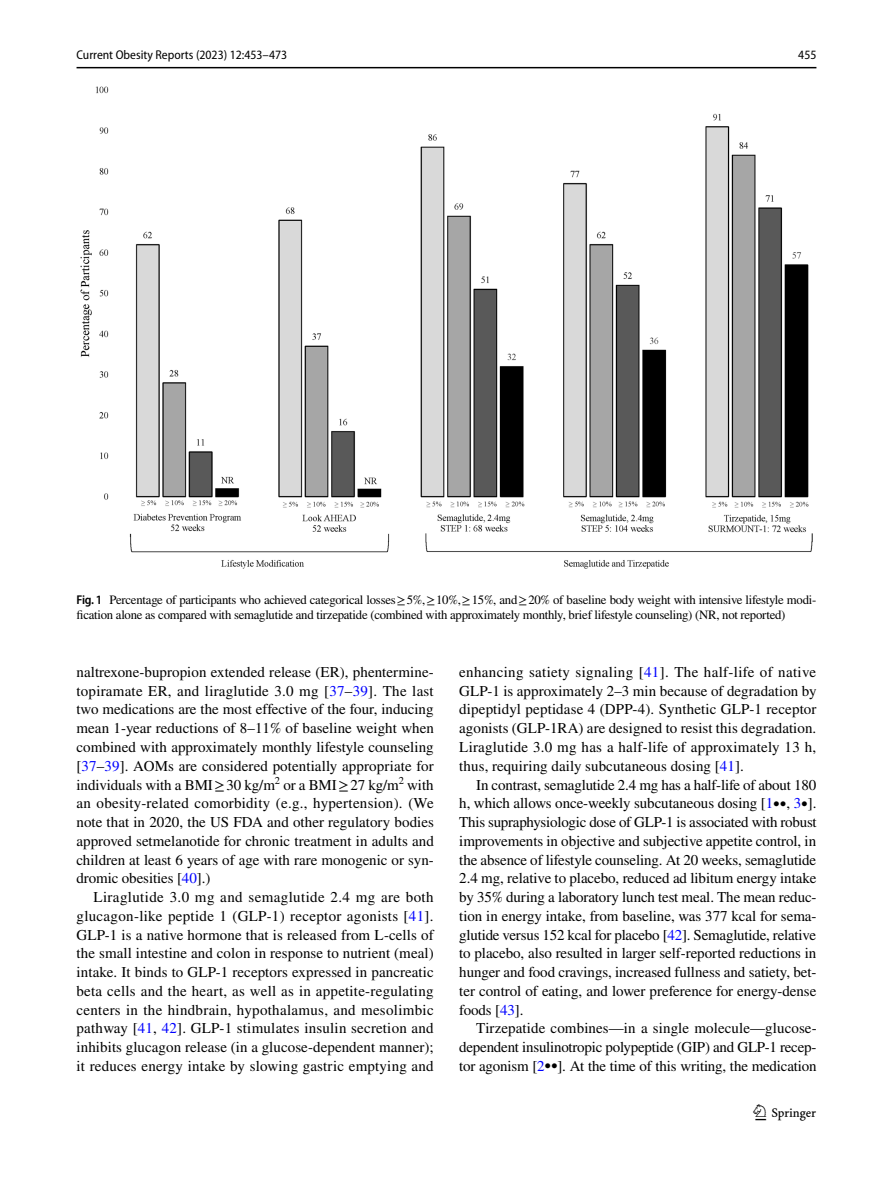
<style>
.page{position:relative;width:893px;height:1187px;background:#fff}
.page>*{position:absolute;margin:0;border:0;box-sizing:border-box;transform-origin:0 0}
.t1{font:22.5px "Springnew Regular 3";color:#000}
.t2{font:15px/18.8px "STIX";color:#000;text-align:justify}
.t3{font:12.75px/15px "STIX";letter-spacing:-.02em;color:#000}
.t4{font:semi-condensed 12.75px "Myriad Pro";color:#000}
.s1{font-family:"Myriad Pro";font-weight:600;font-stretch:semi-condensed}
.s2{color:#00f}
.s3{font-size:12.75px}
</style>
<div class="page">
<hr style="left:77px;top:67px;width:739px;height:1px;background:#000">
<img style="left:80px;top:87px;width:733px;height:481px">
<p class="t4" style="left:77px;top:48px;width:212px">Current Obesity Reports (2023) 12:453–473</p>
<p class="t4" style="left:798px;top:48px;width:20px">455</p>
<p class="t3" style="left:77px;top:592px;width:741px"><span class="s1">Fig. 1</span> Percentage of participants who achieved categorical losses≥5%,≥10%,≥15%, and≥20% of baseline body weight with intensive lifestyle modi&shy;fication alone as compared with semaglutide and tirzepatide (combined with approximately monthly, brief lifestyle counseling) (NR, not reported)</p>
<p class="t2" style="left:77px;top:663px;width:359px">naltrexone-bupropion extended release (ER), phentermine&shy;topiramate ER, and liraglutide 3.0 mg [<span class="s2">37</span>–<span class="s2">39</span>]. The last two medications are the most effective of the four, inducing mean 1-year reductions of 8–11% of baseline weight when combined with approximately monthly lifestyle counseling [<span class="s2">37</span>–<span class="s2">39</span>]. AOMs are considered potentially appropriate for individuals with a BMI≥30 kg/m<sup>2</sup> or a BMI≥27 kg/m<sup>2</sup> with an obesity-related comorbidity (e.g., hypertension). (We note that in 2020, the US FDA and other regulatory bodies approved setmelanotide for chronic treatment in adults and children at least 6 years of age with rare monogenic or syn&shy;dromic obesities [<span class="s2">40</span>].)</p>
<p class="t2" style="left:77px;top:888px;width:359px;text-indent:17px">Liraglutide 3.0 mg and semaglutide 2.4 mg are both glucagon-like peptide 1 (GLP-1) receptor agonists [<span class="s2">41</span>].<br>GLP-1 is a native hormone that is released from L-cells of the small intestine and colon in response to nutrient (meal) intake. It binds to GLP-1 receptors expressed in pancreatic beta cells and the heart, as well as in appetite-regulating centers in the hindbrain, hypothalamus, and mesolimbic pathway [<span class="s2">41</span>, <span class="s2">42</span>]. GLP-1 stimulates insulin secretion and inhibits glucagon release (in a glucose-dependent manner); it reduces energy intake by slowing gastric emptying and</p>
<p class="t2" style="left:459px;top:663px;width:359px">enhancing satiety signaling [<span class="s2">41</span>]. The half-life of native GLP-1 is approximately 2–3 min because of degradation by dipeptidyl peptidase 4 (DPP-4). Synthetic GLP-1 receptor agonists (GLP-1RA) are designed to resist this degradation.<br>Liraglutide 3.0 mg has a half-life of approximately 13 h, thus, requiring daily subcutaneous dosing [<span class="s2">41</span>].</p>
<p class="t2" style="left:459px;top:776px;width:359px;text-indent:17px">In contrast, semaglutide 2.4 mg has a half-life of about 180 h, which allows once-weekly subcutaneous dosing [<span class="s2">1</span><span class="s3">••</span>, <span class="s2">3</span><span class="s3">•</span>].<br>This supraphysiologic dose of GLP-1 is associated with robust improvements in objective and subjective appetite control, in the absence of lifestyle counseling. At 20 weeks, semaglutide 2.4 mg, relative to placebo, reduced ad libitum energy intake by 35% during a laboratory lunch test meal. The mean reduc&shy;tion in energy intake, from baseline, was 377 kcal for sema&shy;glutide versus 152 kcal for placebo [<span class="s2">42</span>]. Semaglutide, relative to placebo, also resulted in larger self-reported reductions in hunger and food cravings, increased fullness and satiety, bet&shy;ter control of eating, and lower preference for energy-dense foods [<span class="s2">43</span>].</p>
<p class="t2" style="left:459px;top:1019px;width:359px;text-indent:17px">Tirzepatide combines—in a single molecule—glucose&shy;dependent insulinotropic polypeptide (GIP) and GLP-1 recep&shy;tor agonism [<span class="s2">2</span><span class="s3">••</span>]. At the time of this writing, the medication</p>
<h1 class="t1" style="left:755px;top:1104px;width:62px">1 3</h1>
</div>
